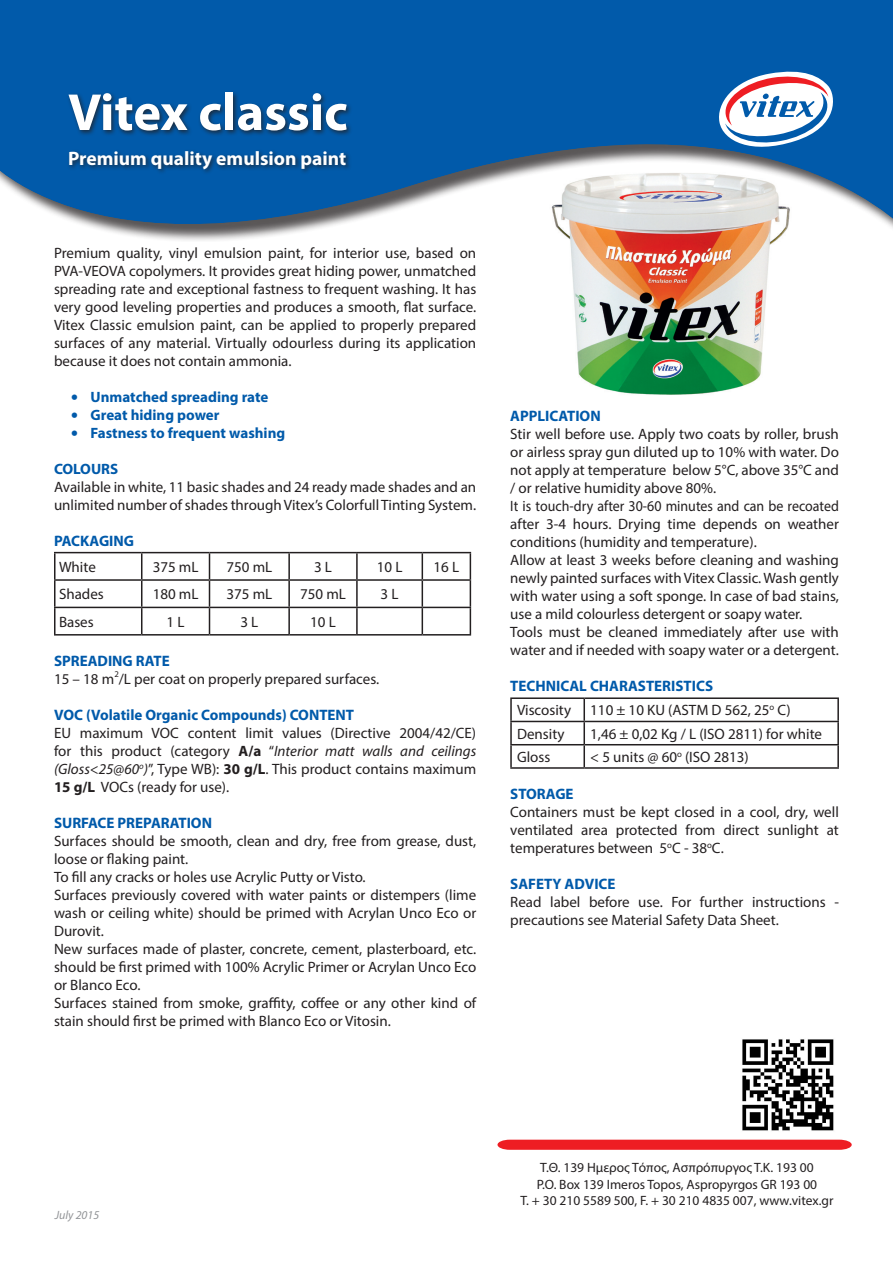
<style>
.page{position:relative;width:893px;height:1263px;background:#fff}
.page>*{position:absolute;margin:0;border:0;box-sizing:border-box;transform-origin:0 0}
.t1{font:700 52.5px "Myriad Pro";color:#fff}
.t2{font:700 19.5px "Myriad Pro";color:#fff}
.t3{font:700 15.15px "Myriad Pro";color:#015aaa}
.t4{font:15px/18px "Myriad Pro";color:#231f20;text-align:justify}
.t5{font:15px/18px "Myriad Pro";color:#231f20;text-align:justify;scale:.93 1}
.t6{font:700 15px "Myriad Pro";color:#015aaa}
.t7{font:13.5px "Myriad Pro";color:#231f20}
.t8{font:italic 12px "Myriad Pro";color:#939598}
.s1{font-family:"Calibri"}
.s2{font-weight:700}
.s3{font-style:italic}
</style>
<div class="page">
<img style="left:742px;top:1039px;width:92px;height:92px">
<img style="left:571px;top:251px;width:198px;height:144px">
<div style="left:0;top:0;width:893px;height:251px;background:#231f20;opacity:.75"></div>
<div style="left:0;top:0;width:893px;height:234px;background:#231f20;opacity:.75"></div>
<svg style="left:716px;top:67px;width:123px;height:88px"></svg>
<svg style="left:762px;top:93px;width:7px;height:6px"></svg>
<hr style="left:54px;top:552px;width:88px;height:1px;background:#231f20">
<hr style="left:54px;top:553px;width:2px;height:26px;background:#231f20">
<hr style="left:142px;top:552px;width:67px;height:1px;background:#231f20">
<hr style="left:209px;top:552px;width:80px;height:1px;background:#231f20">
<hr style="left:289px;top:552px;width:68px;height:1px;background:#231f20">
<hr style="left:288px;top:553px;width:2px;height:26px;background:#231f20">
<hr style="left:357px;top:552px;width:65px;height:1px;background:#231f20">
<hr style="left:356px;top:553px;width:2px;height:26px;background:#231f20">
<hr style="left:422px;top:552px;width:49px;height:1px;background:#231f20">
<hr style="left:54px;top:579px;width:88px;height:2px;background:#231f20">
<hr style="left:54px;top:581px;width:2px;height:26px;background:#231f20">
<hr style="left:142px;top:579px;width:67px;height:2px;background:#231f20">
<hr style="left:209px;top:579px;width:80px;height:2px;background:#231f20">
<hr style="left:289px;top:579px;width:68px;height:2px;background:#231f20">
<hr style="left:288px;top:581px;width:2px;height:26px;background:#231f20">
<hr style="left:357px;top:579px;width:65px;height:2px;background:#231f20">
<hr style="left:356px;top:581px;width:2px;height:26px;background:#231f20">
<hr style="left:422px;top:579px;width:49px;height:2px;background:#231f20">
<hr style="left:54px;top:607px;width:88px;height:1px;background:#231f20">
<hr style="left:54px;top:608px;width:2px;height:26px;background:#231f20">
<hr style="left:142px;top:607px;width:67px;height:1px;background:#231f20">
<svg style="left:141px;top:553px;width:1px;height:81px"></svg>
<hr style="left:209px;top:607px;width:80px;height:1px;background:#231f20">
<svg style="left:209px;top:553px;width:1px;height:81px"></svg>
<hr style="left:289px;top:607px;width:68px;height:1px;background:#231f20">
<hr style="left:288px;top:608px;width:2px;height:26px;background:#231f20">
<hr style="left:357px;top:607px;width:65px;height:1px;background:#231f20">
<hr style="left:356px;top:608px;width:2px;height:26px;background:#231f20">
<hr style="left:422px;top:607px;width:49px;height:1px;background:#231f20">
<svg style="left:422px;top:553px;width:1px;height:81px"></svg>
<svg style="left:470px;top:553px;width:1px;height:81px"></svg>
<hr style="left:54px;top:634px;width:88px;height:1px;background:#231f20">
<hr style="left:142px;top:634px;width:67px;height:1px;background:#231f20">
<hr style="left:209px;top:634px;width:80px;height:1px;background:#231f20">
<hr style="left:289px;top:634px;width:68px;height:1px;background:#231f20">
<hr style="left:357px;top:634px;width:65px;height:1px;background:#231f20">
<hr style="left:422px;top:634px;width:49px;height:1px;background:#231f20">
<hr style="left:510px;top:697px;width:74px;height:2px;background:#231f20">
<hr style="left:510px;top:699px;width:2px;height:22px;background:#231f20">
<hr style="left:584px;top:697px;width:255px;height:2px;background:#231f20">
<hr style="left:583px;top:699px;width:2px;height:22px;background:#231f20">
<hr style="left:837px;top:699px;width:2px;height:22px;background:#231f20">
<hr style="left:510px;top:721px;width:74px;height:1px;background:#231f20">
<hr style="left:510px;top:722px;width:2px;height:22px;background:#231f20">
<hr style="left:584px;top:721px;width:255px;height:1px;background:#231f20">
<hr style="left:583px;top:722px;width:2px;height:22px;background:#231f20">
<hr style="left:837px;top:722px;width:2px;height:22px;background:#231f20">
<hr style="left:510px;top:744px;width:74px;height:1px;background:#231f20">
<hr style="left:510px;top:745px;width:2px;height:22px;background:#231f20">
<hr style="left:584px;top:744px;width:255px;height:1px;background:#231f20">
<hr style="left:583px;top:745px;width:2px;height:22px;background:#231f20">
<hr style="left:837px;top:745px;width:2px;height:22px;background:#231f20">
<hr style="left:510px;top:767px;width:74px;height:2px;background:#231f20">
<hr style="left:584px;top:767px;width:255px;height:2px;background:#231f20">
<div style="left:67px;top:91px;width:286px;height:84px;background:#231f20;opacity:.75"></div>
<svg style="left:497px;top:1140px;width:355px;height:10px;background:#ee252a"></svg>
<p class="t1" style="left:68px;top:78px;width:281px">Vitex classic</p>
<p class="t2" style="left:68px;top:145px;width:280px">Premium quality emulsion paint</p>
<p class="t4" style="left:54px;top:244px;width:424px">Premium quality, vinyl emulsion paint, for interior use, based on PVA-VEOVA copolymers. It provides great hiding power, unmatched spreading rate and exceptional fastness to frequent washing. It has very good leveling properties and produces a smooth, flat surface.<br>Vitex Classic emulsion paint, can be applied to properly prepared surfaces of any material. Virtually odourless during its application because it does not contain ammonia.</p>
<p class="t6" style="left:71px;top:387px;width:199px"><span class="s1">•</span> Unmatched spreading rate</p>
<p class="t6" style="left:71px;top:405px;width:150px"><span class="s1">•</span> Great hiding power</p>
<p class="t6" style="left:71px;top:423px;width:216px"><span class="s1">•</span> Fastness to frequent washing</p>
<p class="t6" style="left:54px;top:459px;width:66px">COLOURS</p>
<p class="t4" style="left:54px;top:478px;width:424px">Available in white, 11 basic shades and 24 ready made shades and an unlimited number of shades through Vitex’s Colorfull Tinting System.</p>
<p class="t3" style="left:54px;top:531px;width:82px">PACKAGING</p>
<p class="t4" style="left:59px;top:558px;width:38px">White</p>
<p class="t4" style="left:153px;top:558px;width:47px">375 mL</p>
<p class="t4" style="left:226px;top:558px;width:47px">750 mL</p>
<p class="t4" style="left:314px;top:558px;width:19px">3 L</p>
<p class="t4" style="left:377px;top:558px;width:27px">10 L</p>
<p class="t4" style="left:433px;top:558px;width:27px">16 L</p>
<p class="t4" style="left:59px;top:585px;width:46px">Shades</p>
<p class="t4" style="left:153px;top:585px;width:47px">180 mL</p>
<p class="t4" style="left:226px;top:585px;width:47px">375 mL</p>
<p class="t4" style="left:300px;top:585px;width:47px">750 mL</p>
<p class="t4" style="left:381px;top:585px;width:19px">3 L</p>
<p class="t4" style="left:59px;top:612px;width:36px">Bases</p>
<p class="t4" style="left:167px;top:612px;width:19px">1 L</p>
<p class="t4" style="left:240px;top:612px;width:19px">3 L</p>
<p class="t4" style="left:310px;top:612px;width:27px">10 L</p>
<p class="t3" style="left:54px;top:651px;width:117px">SPREADING RATE</p>
<p class="t4" style="left:54px;top:669px;width:327px">15 – 18 m<sup>2</sup>/L per coat on properly prepared surfaces.</p>
<p class="t3" style="left:54px;top:705px;width:302px">VOC (Volatile Organic Compounds) CONTENT</p>
<p class="t4" style="left:54px;top:723px;width:424px">EU maximum VOC content limit values (Directive 2004/42/CE) for this product (category <span class="s2">A/a</span> “<span class="s3">Interior matt walls and ceilings (Gloss&lt;25@60</span><sup>ο</sup><span class="s3">)</span>”, Type WB): <span class="s2">30 g/L</span>. This product contains maximum <span class="s2">15 g/L</span> VOCs (ready for use).</p>
<p class="t3" style="left:54px;top:813px;width:160px">SURFACE PREPARATION</p>
<p class="t4" style="left:54px;top:831px;width:424px">Surfaces should be smooth, clean and dry, free from grease, dust, loose or flaking paint.</p>
<p class="t4" style="left:54px;top:867px;width:313px">To fill any cracks or holes use Acrylic Putty or Visto.</p>
<p class="t4" style="left:54px;top:885px;width:424px">Surfaces previously covered with water paints or distempers (lime wash or ceiling white) should be primed with Acrylan Unco Eco or Durovit.</p>
<p class="t4" style="left:54px;top:939px;width:424px">New surfaces made of plaster, concrete, cement, plasterboard, etc. should be first primed with 100% Acrylic Primer or Acrylan Unco Eco or Blanco Eco.</p>
<p class="t4" style="left:54px;top:993px;width:424px">Surfaces stained from smoke, graffity, coffee or any other kind of stain should first be primed with Blanco Eco or Vitosin.</p>
<p class="t3" style="left:510px;top:406px;width:92px">APPLICATION</p>
<p class="t4" style="left:510px;top:425px;width:330px">Stir well before use. Apply two coats by roller, brush or airless spray gun diluted up to 10% with water. Do not apply at temperature below 5°C, above 35°C and / or relative humidity above 80%.</p>
<p class="t5" style="left:510px;top:497px;width:355px">It is touch-dry after 30-60 minutes and can be recoated after 3-4 hours. Drying time depends on weather conditions (humidity and temperature).</p>
<p class="t4" style="left:510px;top:551px;width:330px">Allow at least 3 weeks before cleaning and washing newly painted surfaces with Vitex Classic. Wash gently with water using a soft sponge. In case of bad stains, use a mild colourless detergent or soapy water.</p>
<p class="t4" style="left:510px;top:623px;width:330px">Tools must be cleaned immediately after use with water and if needed with soapy water or a detergent.</p>
<p class="t3" style="left:510px;top:676px;width:204px">TECHNICAL CHARASTERISTICS</p>
<p class="t4" style="left:517px;top:701px;width:56px">Viscosity</p>
<p class="t4" style="left:590px;top:701px;width:202px">110 ± 10 KU (ASTM D 562, 25<sup>ο</sup> C)</p>
<p class="t4" style="left:517px;top:724px;width:49px">Density</p>
<p class="t4" style="left:590px;top:724px;width:233px">1,46 ± 0,02 Kg / L (ISO 2811) for white</p>
<p class="t4" style="left:517px;top:748px;width:35px">Gloss</p>
<p class="t4" style="left:590px;top:748px;width:160px">&lt; 5 units @ 60<sup>ο</sup> (ISO 2813)</p>
<p class="t3" style="left:510px;top:784px;width:65px">STORAGE</p>
<p class="t4" style="left:510px;top:802px;width:330px">Containers must be kept closed in a cool, dry, well ventilated area protected from direct sunlight at temperatures between 5<sup>ο</sup>C - 38<sup>ο</sup>C.</p>
<p class="t3" style="left:510px;top:874px;width:107px">SAFETY ADVICE</p>
<p class="t4" style="left:510px;top:892px;width:330px">Read label before use. For further instructions - precautions see Material Safety Data Sheet.</p>
<p class="t8" style="left:55px;top:1208px;width:46px">July 2015</p>
<p class="t7" style="left:540px;top:1159px;width:275px">Τ.Θ. 139 Ημερος Τόπος, Ασπρόπυργος Τ.Κ. 193 00</p>
<p class="t7" style="left:537px;top:1176px;width:282px">P.O. Box 139 Imeros Topos, Aspropyrgos GR 193 00</p>
<p class="t7" style="left:520px;top:1192px;width:315px">T. + 30 210 5589 500, F. + 30 210 4835 007, www.vitex.gr</p>
</div>
